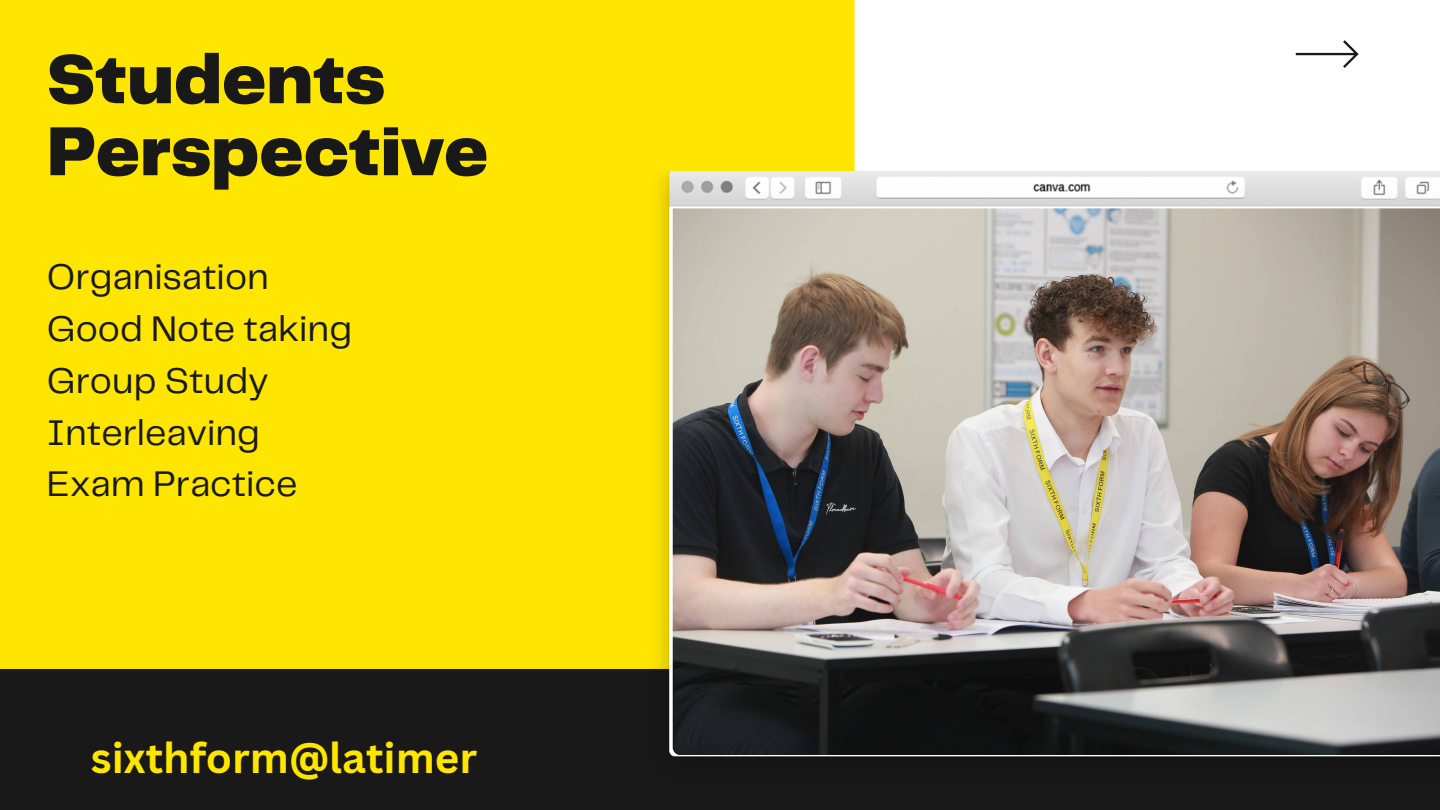
<style>
.page{position:relative;width:1440px;height:810px;background:#fff}
.page>*{position:absolute;margin:0;border:0;box-sizing:border-box;transform-origin:0 0}
.t1{font:900 72px/72px "Telegraf";color:#191919}
.t2{font:700 42px "Canva Sans";color:#fee600}
.t3{font:37px "Telegraf";color:#191919}
</style>
<div class="page">
<div style="left:0;top:669px;width:1440px;height:141px;background:#191919"></div>
<div style="left:0;top:0;width:855px;height:669px;background:#fee600"></div>
<img style="left:649px;top:171px;width:791px;height:586px">
<img style="left:673px;top:208px;width:767px;height:547px">
<svg style="left:1296px;top:40px;width:63px;height:28px"></svg>
<p class="t1" style="left:47px;top:47px;width:443px">Students<br>Perspective</p>
<p class="t3" style="left:47px;top:261px;width:224px">Organisation</p>
<p class="t3" style="left:47px;top:313px;width:307px">Good Note taking</p>
<p class="t3" style="left:47px;top:365px;width:224px">Group Study</p>
<p class="t3" style="left:47px;top:417px;width:215px">Interleaving</p>
<p class="t3" style="left:47px;top:468px;width:252px">Exam Practice</p>
<p class="t2" style="left:91px;top:728px;width:388px">sixthform@latimer</p>
</div>
